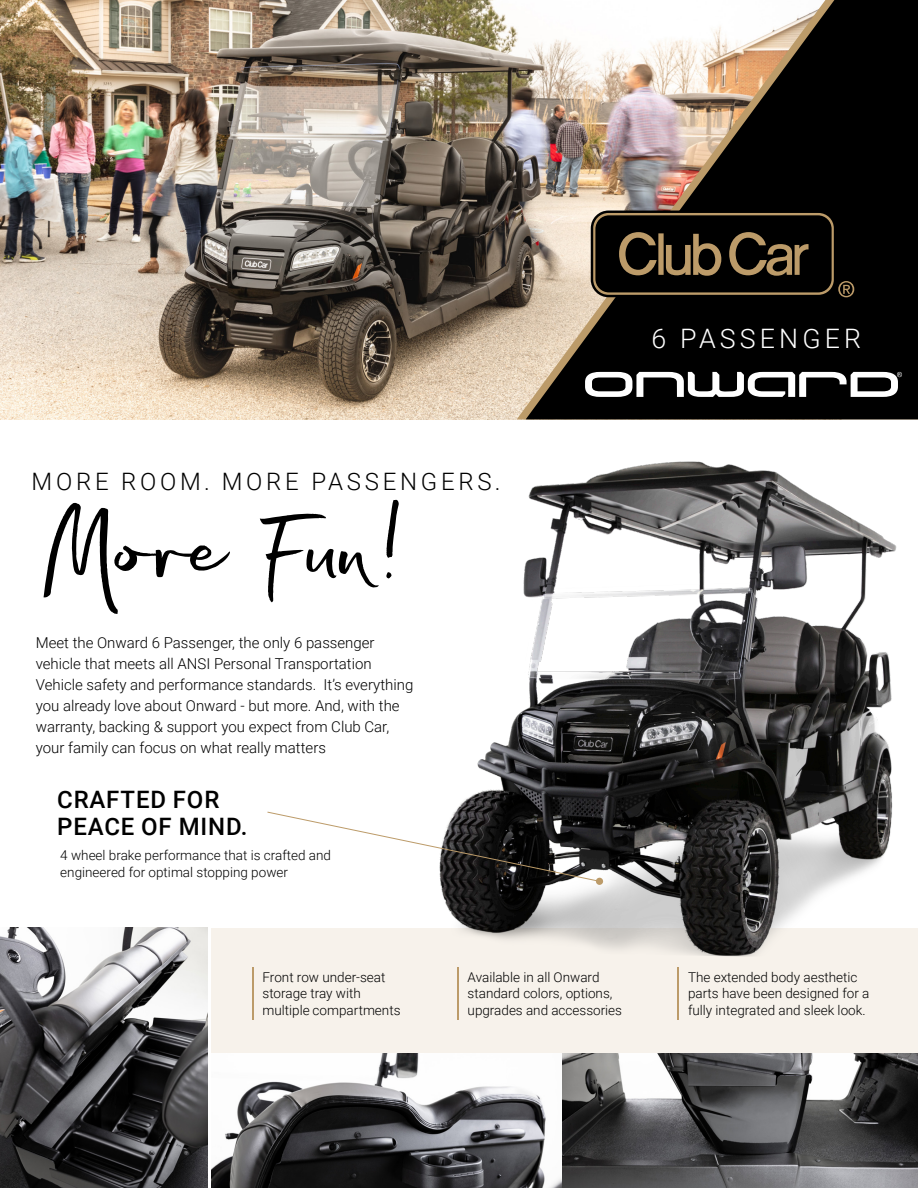
<style>
.page{position:relative;width:918px;height:1188px;background:#fff}
.page>*{position:absolute;margin:0;border:0;box-sizing:border-box;transform-origin:0 0}
.t1{font:88.35px "Echo Soul Alt";color:#000}
.t2{font:300 26.85px "Roboto";letter-spacing:.155em;color:#fff}
.t3{font:300 24px "Roboto";letter-spacing:.155em;color:#000}
.t4{font:500 24px/27px "Roboto";letter-spacing:.035em;color:#000}
.t5{font:300 15px/21px "Roboto";color:#000}
.t6{font:300 13.5px/16.5px "Roboto";color:#000}
</style>
<div class="page">
<div style="left:212px;top:928px;width:706px;height:126px;background:#f7f2eb"></div>
<img style="left:440px;top:461px;width:457px;height:496px">
<img style="left:212px;top:1054px;width:706px;height:134px">
<img style="left:0;top:928px;width:207px;height:260px">
<img style="left:0;top:0;width:517px;height:419px">
<svg style="left:517px;top:32px;width:9px;height:387px;background:#9d9186"></svg>
<img style="left:526px;top:0;width:392px;height:419px">
<div style="left:591px;top:211px;width:245px;height:86px;background:#000;border-radius:18px"></div>
<svg style="left:593px;top:213px;width:261px;height:84px"></svg>
<svg style="left:585px;top:372px;width:317px;height:25px"></svg>
<svg style="left:267px;top:811px;width:333px;height:71px"></svg>
<div style="left:596px;top:877px;width:7px;height:8px;background:#bc9b69;border-radius:3px"></div>
<hr style="left:252px;top:967px;width:2px;height:53px;background:#bc9b69">
<hr style="left:457px;top:967px;width:2px;height:53px;background:#bc9b69">
<hr style="left:678px;top:967px;width:1px;height:53px;background:#bc9b69">
<p class="t3" style="left:32px;top:464px;width:471px">MORE ROOM. MORE PASSENGERS.</p>
<p class="t1" style="left:45px;top:493px;width:360px">More Fun!</p>
<p class="t5" style="left:36px;top:632px;width:379px">Meet the Onward 6 Passenger, the only 6 passenger vehicle that meets all ANSI Personal Transportation Vehicle safety and performance standards. It’s everything you already love about Onward - but more. And, with the warranty, backing &amp; support you expect from Club Car, your family can focus on what really matters</p>
<p class="t4" style="left:57px;top:785px;width:192px">CRAFTED FOR<br>PEACE OF MIND.</p>
<p class="t6" style="left:60px;top:847px;width:272px">4 wheel brake performance that is crafted and engineered for optimal stopping power</p>
<p class="t2" style="left:651px;top:320px;width:211px">6 PASSENGER</p>
<p class="t6" style="left:263px;top:968px;width:139px">Front row under-seat storage tray with multiple compartments</p>
<p class="t6" style="left:468px;top:968px;width:156px">Available in all Onward standard colors, options, upgrades and accessories</p>
<p class="t6" style="left:688px;top:968px;width:183px">The extended body aesthetic parts have been designed for a fully integrated and sleek look.</p>
</div>
